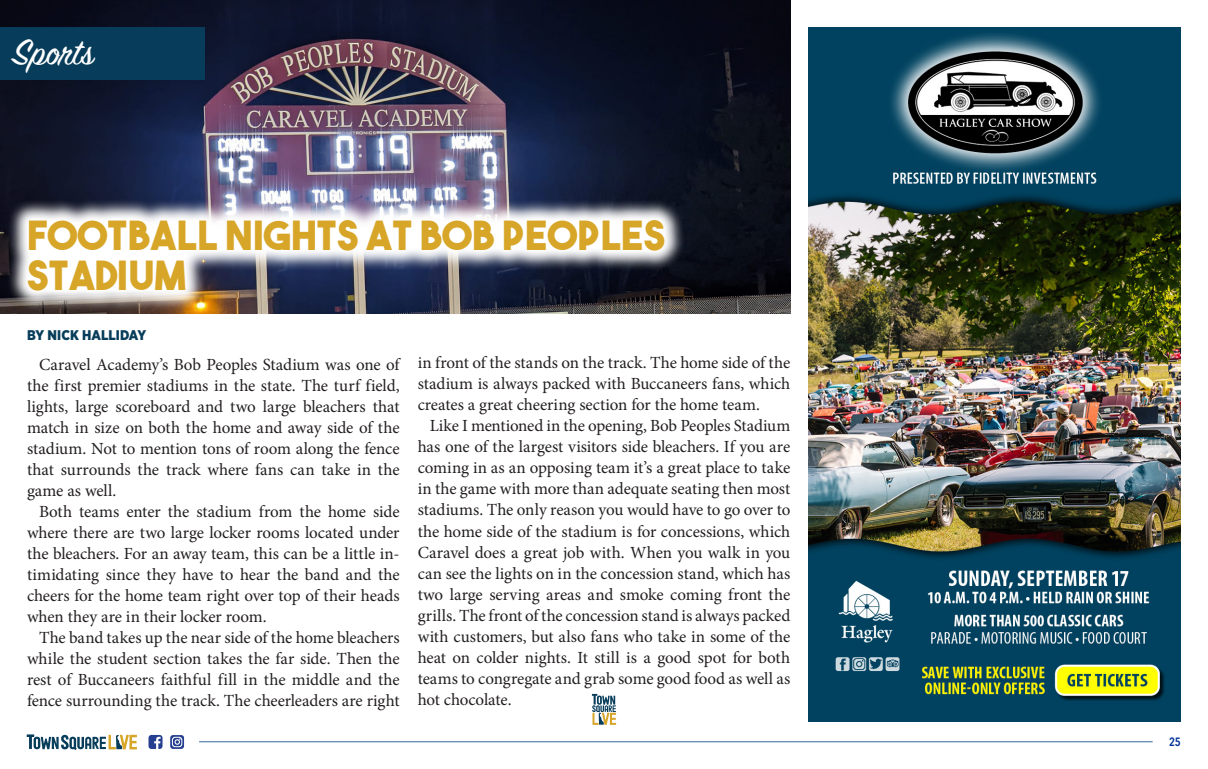
<style>
.page{position:relative;width:1208px;height:769px;background:#fff}
.page>*{position:absolute;margin:0;border:0;box-sizing:border-box;transform-origin:0 0}
.t1{font:40px/40px "The Bold Font";letter-spacing:.01em;color:#d7a628}
.t2{font:40px "Sign Painter House Script";color:#fff}
.body_copy{font:17px/21px "Minion Pro";letter-spacing:-.005em;color:#231f20;text-align:justify}
.t3{font:900 14px "Gotham Narrow";color:#073d5a}
.t4{font:600 12px "Avenir Next Condensed";color:#039}
</style>
<div class="page">
<hr style="left:199px;top:740px;width:953px;height:1px;background:#369">
<svg style="left:148px;top:735px;width:14px;height:13px"></svg>
<svg style="left:170px;top:735px;width:14px;height:13px"></svg>
<svg style="left:27px;top:734px;width:110px;height:15px"></svg>
<img style="left:0;top:0;width:790px;height:313px">
<img style="left:7px;top:198px;width:678px;height:113px">
<div style="left:0;top:27px;width:204px;height:52px;background:#073d5a"></div>
<svg style="left:592px;top:693px;width:24px;height:31px"></svg>
<img style="left:808px;top:27px;width:372px;height:694px">
<p class="t2" style="left:13px;top:27px;width:82px">Sports</p>
<p class="t1" style="left:27px;top:214px;width:639px">FOOTBALL NIGHTS AT BOB PEOPLES<br>STADIUM</p>
<p class="t3" style="left:27px;top:325px;width:121px">BY NICK HALLIDAY</p>
<p class="body_copy" style="left:27px;top:353px;width:374px;text-indent:12px">Caravel Academy’s Bob Peoples Stadium was one of the first premier stadiums in the state. The turf field, lights, large scoreboard and two large bleachers that match in size on both the home and away side of the stadium. Not to mention tons of room along the fence that surrounds the track where fans can take in the game as well.</p>
<p class="body_copy" style="left:27px;top:500px;width:374px;text-indent:12px">Both teams enter the stadium from the home side where there are two large locker rooms located under the bleachers. For an away team, this can be a little in&shy;timidating since they have to hear the band and the cheers for the home team right over top of their heads when they are in their locker room.</p>
<p class="body_copy" style="left:27px;top:626px;width:374px;text-indent:12px">The band takes up the near side of the home bleachers while the student section takes the far side. Then the rest of Buccaneers faithful fill in the middle and the fence surrounding the track. The cheerleaders are right</p>
<p class="body_copy" style="left:417px;top:352px;width:374px">in front of the stands on the track. The home side of the stadium is always packed with Buccaneers fans, which creates a great cheering section for the home team.</p>
<p class="body_copy" style="left:417px;top:415px;width:374px;text-indent:12px">Like I mentioned in the opening, Bob Peoples Stadium has one of the largest visitors side bleachers. If you are coming in as an opposing team it’s a great place to take in the game with more than adequate seating then most stadiums. The only reason you would have to go over to the home side of the stadium is for concessions, which Caravel does a great job with. When you walk in you can see the lights on in the concession stand, which has two large serving areas and smoke coming front the grills. The front of the concession stand is always packed with customers, but also fans who take in some of the heat on colder nights. It still is a good spot for both teams to congregate and grab some good food as well as hot chocolate.</p>
<p class="t4" style="left:1168px;top:731px;width:13px">25</p>
</div>
